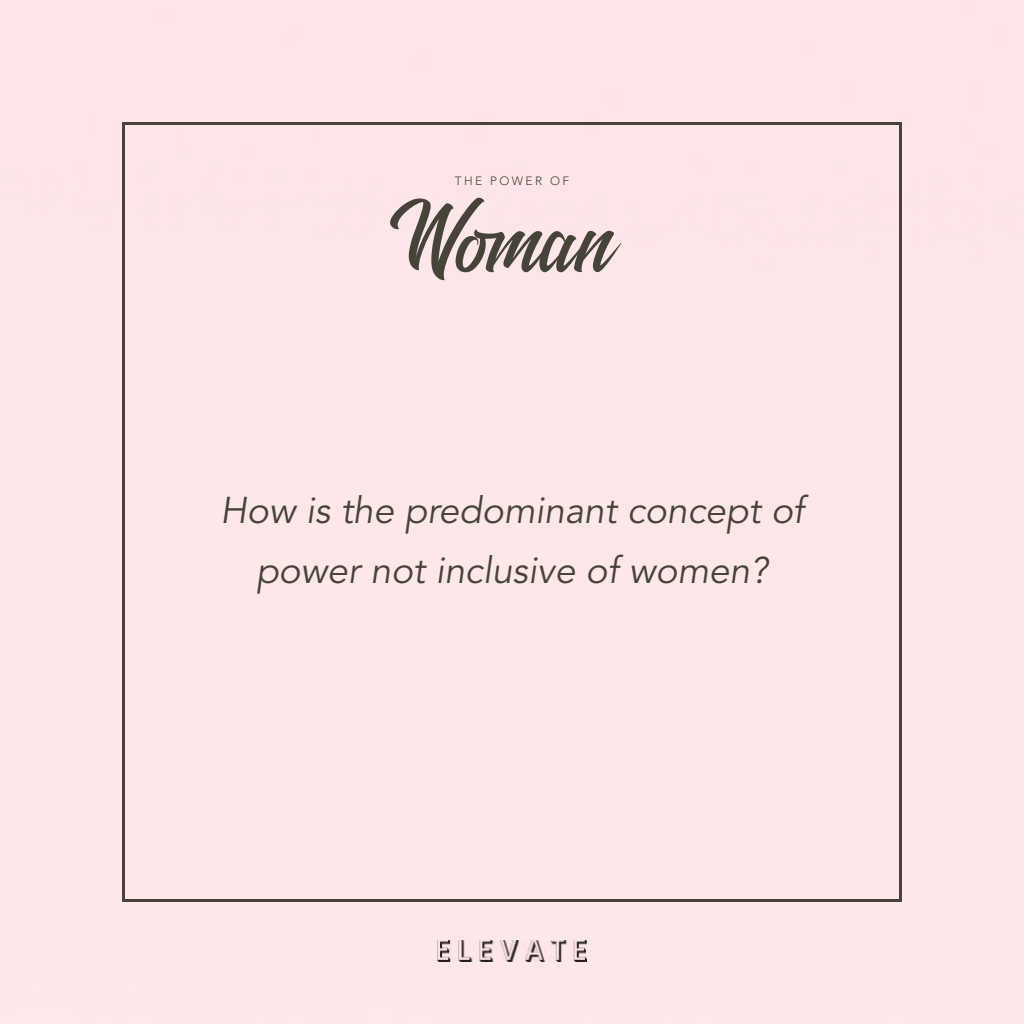
<style>
.page{position:relative;width:1024px;height:1024px;background:#fde7e9}
.page>*{position:absolute;margin:0;border:0;box-sizing:border-box;transform-origin:0 0}
.t1{font:114.6px "Srinthile Script";color:#464338}
.t2{font:italic 37px/60px "Avenir LT Std";color:#464338;text-align:center}
.t3{font:300 12px "Avenir LT Std";letter-spacing:.2em;color:#464338}
</style>
<div class="page">
<img style="left:438px;top:940px;width:148px;height:21px">
<div style="left:122px;top:122px;width:780px;height:780px;border:3px solid #464338"></div>
<p class="t3" style="left:455px;top:174px;width:116px">THE POWER OF</p>
<h1 class="t1" style="left:408px;top:176px;width:209px">Woman</h1>
<p class="t2" style="left:220px;top:481px;width:585px">How is the predominant concept of power not inclusive of women?</p>
</div>
